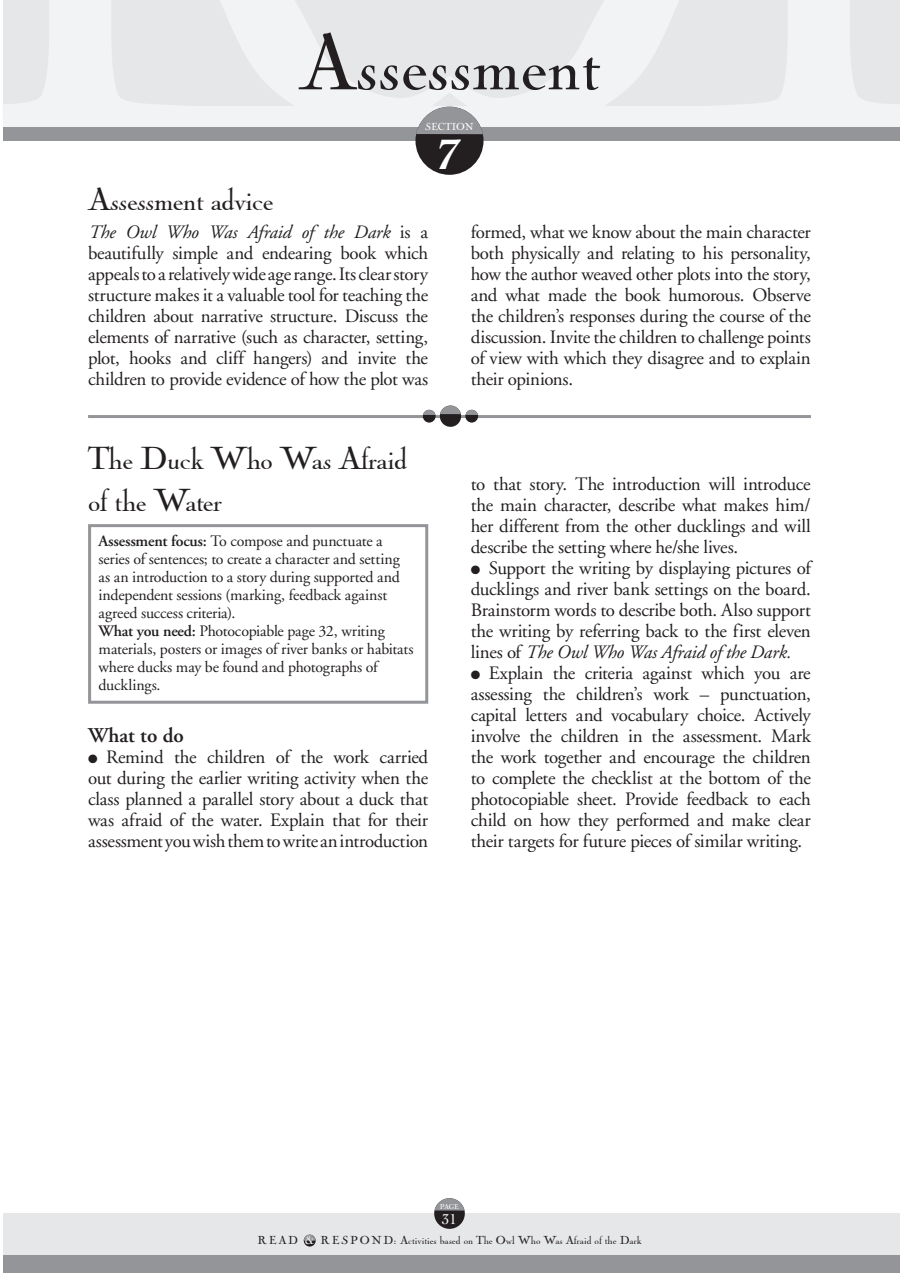
<style>
.page{position:relative;width:900px;height:1273px;background:#fff}
.page>*{position:absolute;margin:0;border:0;box-sizing:border-box;transform-origin:0 0}
.t1{font:82.5px "Nicolas Coc T";color:#231f20}
.t2{font:700 45px "Cochin";color:#fff}
.t3{font:33px/42px "Nicolas Coc T";letter-spacing:-.015em;color:#231f20}
.t4{font:600 21px "Adobe Garamond";color:#231f20}
.t5{font:18.9px/21px "Adobe Garamond";letter-spacing:-.015em;color:#231f20;text-align:justify}
.t6{font:15.9px/18px "Adobe Garamond";letter-spacing:-.01em;color:#231f20}
.t7{font:15px "Cochin";color:#fff}
.t8{font:12px "Nicolas Coc T";color:#231f20}
.t9{font:10.5px "Nicolas Coc T";color:#fff}
.t10{font:7.35px "Nicolas Coc T";color:#fff}
.s1{font-style:italic}
.s2{font-weight:600}
.s3{color:#fff}
</style>
<div class="page">
<div style="left:3px;top:1254px;width:897px;height:18px;background:#939598"></div>
<div style="left:3px;top:1213px;width:897px;height:41px;background:#e6e7e9"></div>
<div style="left:3px;top:107px;width:897px;height:22px;background:#f2f3f4"></div>
<svg style="left:3px;top:0;width:413px;height:107px;fill:#e6e7e9"></svg>
<div style="left:3px;top:127px;width:897px;height:14px;background:#939598"></div>
<div style="left:415px;top:107px;width:69px;height:68px;background:#231f20;border-radius:50%"></div>
<svg style="left:416px;top:0;width:284px;height:134px"></svg>
<div style="left:434px;top:1198px;width:31px;height:30px;background:#231f20;border-radius:50%"></div>
<svg style="left:435px;top:1198px;width:30px;height:12px"></svg>
<hr style="left:88px;top:415px;width:723px;height:3px;background:#939598">
<div style="left:440px;top:405px;width:21px;height:22px;background:#231f20;border-radius:50%"></div>
<div style="left:465px;top:410px;width:13px;height:12px;background:#231f20;border-radius:50%"></div>
<div style="left:423px;top:410px;width:13px;height:12px;background:#231f20;border-radius:50%"></div>
<svg style="left:423px;top:405px;width:55px;height:10px"></svg>
<svg style="left:304px;top:1234px;width:12px;height:12px"></svg>
<svg style="left:304px;top:1234px;width:12px;height:6px"></svg>
<div style="left:88px;top:524px;width:340px;height:179px;border:3px solid #939598"></div>
<svg style="left:707px;top:0;width:193px;height:107px"></svg>
<h1 class="t1" style="left:300px;top:18px;width:301px">Assessment</h1>
<p class="t9" style="left:425px;top:121px;width:50px">SECTION</p>
<h2 class="t2" style="left:438px;top:128px;width:25px">7</h2>
<h3 class="t3" style="left:88px;top:181px;width:187px">Assessment advice</h3>
<p class="t5" style="left:88px;top:222px;width:342px"><span class="s1">The Owl Who Was Afraid of the Dark</span> is a beautifully simple and endearing book which appeals to a relatively wide age range. Its clear story structure makes it a valuable tool for teaching the children about narrative structure. Discuss the elements of narrative (such as character, setting, plot, hooks and cliff hangers) and invite the children to provide evidence of how the plot was</p>
<h3 class="t3" style="left:88px;top:440px;width:321px">The Duck Who Was Afraid of the Water</h3>
<p class="t6" style="left:99px;top:532px;width:316px"><span class="s2">Assessment focus:</span> To compose and punctuate a series of sentences; to create a character and setting as an introduction to a story during supported and independent sessions (marking, feedback against agreed success criteria).<br><span class="s2">What you need:</span> Photocopiable page 32, writing materials, posters or images of river banks or habitats where ducks may be found and photographs of ducklings.</p>
<p class="t4" style="left:88px;top:724px;width:97px">What to do</p>
<p class="t5" style="left:88px;top:747px;width:342px;text-indent:18px">Remind the children of the work carried out during the earlier writing activity when the class planned a parallel story about a duck that was afraid of the water. Explain that for their assessment you wish them to write an introduction</p>
<p class="t5" style="left:471px;top:222px;width:342px">formed, what we know about the main character both physically and relating to his personality, how the author weaved other plots into the story, and what made the book humorous. Observe the children’s responses during the course of the discussion. Invite the children to challenge points of view with which they disagree and to explain their opinions.</p>
<p class="t5" style="left:471px;top:474px;width:342px">to that story. The introduction will introduce the main character, describe what makes him/ her different from the other ducklings and will describe the setting where he/she lives.</p>
<p class="t5" style="left:471px;top:558px;width:342px;text-indent:18px">Support the writing by displaying pictures of ducklings and river bank settings on the board.<br>Brainstorm words to describe both. Also support the writing by referring back to the first eleven lines of <span class="s1">The Owl Who Was Afraid of the Dark.</span></p>
<p class="t5" style="left:471px;top:663px;width:342px;text-indent:18px">Explain the criteria against which you are assessing the children’s work – punctuation, capital letters and vocabulary choice. Actively involve the children in the assessment. Mark the work together and encourage the children to complete the checklist at the bottom of the photocopiable sheet. Provide feedback to each child on how they performed and make clear their targets for future pieces of similar writing.</p>
<p class="t10" style="left:440px;top:1202px;width:20px">page</p>
<p class="t7" style="left:442px;top:1210px;width:16px">31</p>
<p class="t8" style="left:258px;top:1233px;width:385px">READ <span class="s3">&amp;</span> R E S P O N D: Activities based 0n The Owl Who Was Afraid of the Dark</p>
</div>
